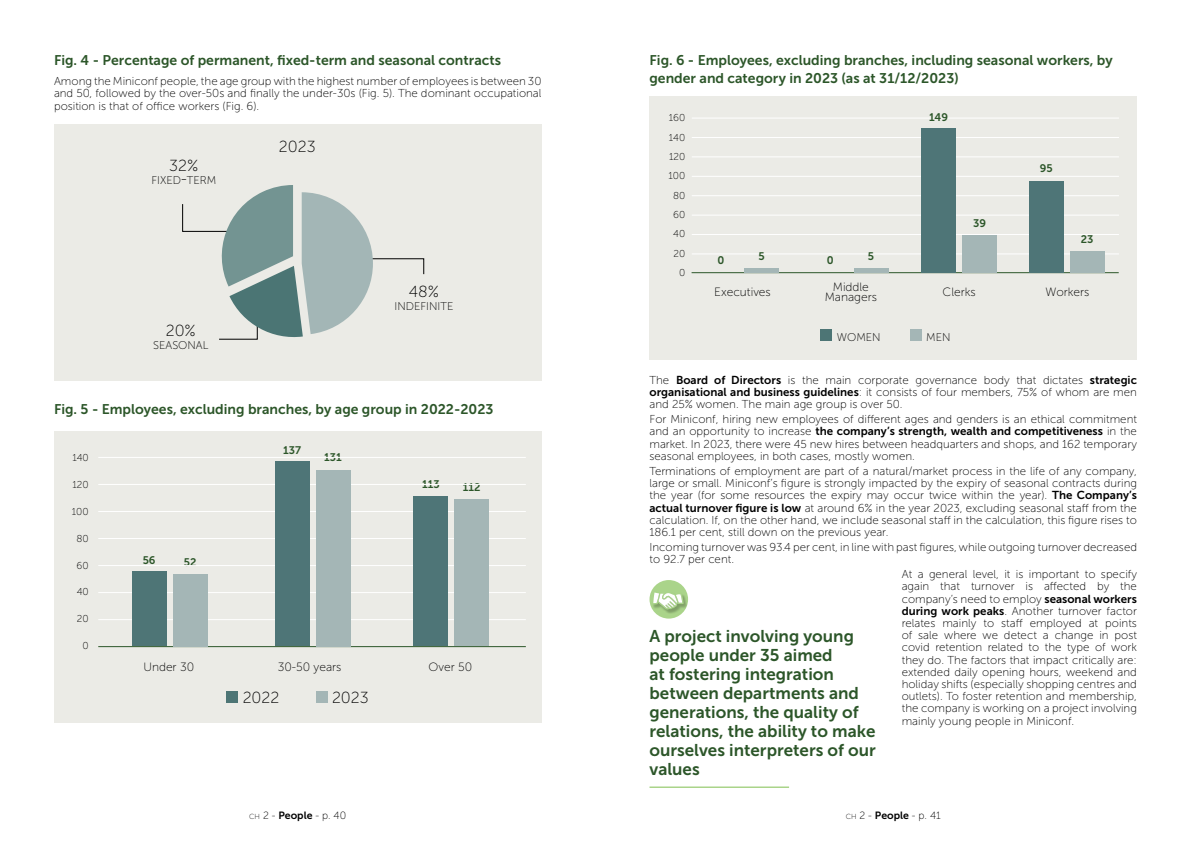
<style>
.page{position:relative;width:1191px;height:842px;background:#fff}
.page>*{position:absolute;margin:0;border:0;box-sizing:border-box;transform-origin:0 0}
.TIT_3_-_Corpo_17{font:17px/19px "Museo Sans 700";color:#2c5629}
.GRAFICI{font:16px "Museo Sans 100";color:#000}
.TITOLETTO_TABELLA_-_Corpo_14{font:14px/18px "Museo Sans 700";color:#2c5629}
.GRAFICI-2{font:12px/10px "Museo Sans 100";color:#000;text-align:center}
.TESTO_11_5{font:11.5px/12.2px "Museo Sans 100";color:#000;text-align:justify}
.GRAFICI-3{font:11.2px "Museo Sans 100";color:#000}
.TIT_3_-_Corpo_17-2{font:11px "Museo Sans 700";color:#2c5629}
.t1{font:10.5px "Museo Sans 100";color:#000}
.GRAFICI-4{font:10px "Museo Sans 100";color:#000}
.s1{font-size:16px}
.s2{font-family:"Museo Sans 700"}
.s3{font-size:7.3px}
.s4{font-style:inherit}
</style>
<div class="page">
<hr style="left:649px;top:786px;width:140px;height:2px;background:#aad48a">
<div style="left:649px;top:580px;width:39px;height:39px;background:#aad48a;border-radius:50%"></div>
<div style="left:652px;top:591px;width:35px;height:22px;background:#000;opacity:.25"></div>
<svg style="left:652px;top:591px;width:31px;height:18px"></svg>
<div style="left:54px;top:431px;width:487px;height:292px;background:#ebebe6"></div>
<div style="left:226px;top:692px;width:12px;height:11px;background:#4d7575"></div>
<div style="left:316px;top:692px;width:11px;height:11px;background:#a4b6b6"></div>
<hr style="left:98px;top:646px;width:428px;height:1px;background:#2c5629">
<hr style="left:98px;top:619px;width:428px;height:1px;background:#fff">
<hr style="left:98px;top:457px;width:428px;height:1px;background:#fff">
<hr style="left:98px;top:484px;width:428px;height:1px;background:#fff">
<hr style="left:98px;top:511px;width:428px;height:1px;background:#fff">
<hr style="left:98px;top:538px;width:428px;height:1px;background:#fff">
<hr style="left:98px;top:565px;width:428px;height:1px;background:#fff">
<hr style="left:98px;top:592px;width:428px;height:1px;background:#fff">
<div style="left:132px;top:571px;width:34px;height:75px;background:#4e7576"></div>
<div style="left:173px;top:574px;width:34px;height:72px;background:#a4b6b6"></div>
<div style="left:275px;top:461px;width:34px;height:185px;background:#4e7577"></div>
<div style="left:316px;top:470px;width:34px;height:176px;background:#a4b6b6"></div>
<div style="left:414px;top:497px;width:34px;height:149px;background:#4e7577"></div>
<div style="left:455px;top:499px;width:34px;height:147px;background:#a4b6b6"></div>
<div style="left:649px;top:97px;width:488px;height:263px;background:#ebebe6"></div>
<div style="left:820px;top:329px;width:12px;height:12px;background:#4d7575"></div>
<div style="left:910px;top:329px;width:11px;height:12px;background:#a4b6b6"></div>
<hr style="left:691px;top:272px;width:427px;height:1px;background:#2c5629">
<hr style="left:692px;top:118px;width:427px;height:1px;background:#fff">
<hr style="left:692px;top:137px;width:427px;height:1px;background:#fff">
<hr style="left:692px;top:176px;width:427px;height:1px;background:#fff">
<hr style="left:692px;top:195px;width:427px;height:1px;background:#fff">
<hr style="left:692px;top:215px;width:427px;height:1px;background:#fff">
<hr style="left:692px;top:254px;width:427px;height:1px;background:#fff">
<hr style="left:692px;top:157px;width:427px;height:1px;background:#fff">
<hr style="left:692px;top:234px;width:427px;height:1px;background:#fff">
<div style="left:744px;top:268px;width:34px;height:5px;background:#a4b6b6"></div>
<div style="left:921px;top:129px;width:34px;height:144px;background:#4e7577"></div>
<div style="left:962px;top:236px;width:34px;height:37px;background:#a4b6b6"></div>
<div style="left:1029px;top:181px;width:34px;height:92px;background:#4e7577"></div>
<div style="left:1070px;top:251px;width:34px;height:22px;background:#a4b6b6"></div>
<div style="left:854px;top:268px;width:34px;height:5px;background:#a4b6b6"></div>
<div style="left:54px;top:125px;width:487px;height:256px;background:#ebebe6"></div>
<svg style="left:182px;top:185px;width:242px;height:155px"></svg>
<p class="TITOLETTO_TABELLA_-_Corpo_14" style="left:54px;top:51px;width:448px">Fig. 4 - Percentage of permanent, fixed-term and seasonal contracts</p>
<p class="TESTO_11_5" style="left:54px;top:75px;width:489px">Among the Miniconf people, the age group with the highest number of employees is between 30 and 50, followed by the over-50s and finally the under-30s (Fig. 5). The dominant occupational position is that of office workers (Fig. 6).</p>
<p class="GRAFICI" style="left:169px;top:157px;width:31px">32%</p>
<p class="GRAFICI-3" style="left:151px;top:174px;width:66px">FIXED<span class="s1">-</span>TERM</p>
<p class="GRAFICI" style="left:166px;top:322px;width:32px">20%</p>
<p class="GRAFICI-3" style="left:153px;top:339px;width:57px">SEASONAL</p>
<p class="GRAFICI" style="left:279px;top:138px;width:38px">2023</p>
<p class="GRAFICI" style="left:409px;top:283px;width:32px">48%</p>
<p class="GRAFICI-3" style="left:394px;top:300px;width:60px">INDEFINITE</p>
<p class="TITOLETTO_TABELLA_-_Corpo_14" style="left:54px;top:400px;width:441px">Fig. 5 - Employees, excluding branches, by age group in 2022-2023</p>
<p class="GRAFICI-4" style="left:72px;top:452px;width:18px">140</p>
<p class="GRAFICI-4" style="left:73px;top:479px;width:18px">120</p>
<p class="GRAFICI-4" style="left:72px;top:506px;width:18px">100</p>
<p class="GRAFICI-4" style="left:77px;top:533px;width:14px">80</p>
<p class="GRAFICI-4" style="left:77px;top:560px;width:14px">60</p>
<p class="GRAFICI-4" style="left:77px;top:587px;width:14px">40</p>
<p class="GRAFICI-4" style="left:77px;top:613px;width:13px">20</p>
<p class="GRAFICI-4" style="left:83px;top:640px;width:8px">0</p>
<p class="TIT_3_-_Corpo_17-2" style="left:143px;top:554px;width:14px">56</p>
<p class="TIT_3_-_Corpo_17-2" style="left:184px;top:556px;width:14px">52</p>
<p class="TIT_3_-_Corpo_17-2" style="left:283px;top:444px;width:19px">137</p>
<p class="TIT_3_-_Corpo_17-2" style="left:324px;top:451px;width:19px">131</p>
<p class="TIT_3_-_Corpo_17-2" style="left:422px;top:478px;width:19px">113</p>
<p class="TIT_3_-_Corpo_17-2" style="left:463px;top:481px;width:19px">112</p>
<p class="GRAFICI-2" style="left:143px;top:662px;width:52px">Under 30</p>
<p class="GRAFICI-2" style="left:278px;top:662px;width:65px">30-50 years</p>
<p class="GRAFICI-2" style="left:428px;top:662px;width:45px">Over 50</p>
<p class="GRAFICI" style="left:243px;top:689px;width:38px">2022</p>
<p class="GRAFICI" style="left:332px;top:689px;width:38px">2023</p>
<p class="TITOLETTO_TABELLA_-_Corpo_14" style="left:649px;top:51px;width:465px">Fig. 6 - Employees, excluding branches, including seasonal workers, by gender and category in 2023 (as at 31/12/2023)</p>
<p class="GRAFICI-4" style="left:668px;top:113px;width:18px">160</p>
<p class="GRAFICI-4" style="left:669px;top:132px;width:18px">140</p>
<p class="GRAFICI-4" style="left:669px;top:151px;width:18px">120</p>
<p class="GRAFICI-4" style="left:668px;top:171px;width:18px">100</p>
<p class="GRAFICI-4" style="left:673px;top:190px;width:14px">80</p>
<p class="GRAFICI-4" style="left:673px;top:209px;width:14px">60</p>
<p class="GRAFICI-4" style="left:673px;top:229px;width:14px">40</p>
<p class="GRAFICI-4" style="left:673px;top:248px;width:13px">20</p>
<p class="GRAFICI-4" style="left:679px;top:267px;width:8px">0</p>
<p class="TIT_3_-_Corpo_17-2" style="left:717px;top:254px;width:8px">0</p>
<p class="TIT_3_-_Corpo_17-2" style="left:758px;top:250px;width:8px">5</p>
<p class="GRAFICI-2" style="left:714px;top:287px;width:58px">Executives</p>
<p class="TIT_3_-_Corpo_17-2" style="left:826px;top:254px;width:8px">0</p>
<p class="TIT_3_-_Corpo_17-2" style="left:868px;top:250px;width:8px">5</p>
<p class="TIT_3_-_Corpo_17-2" style="left:929px;top:111px;width:20px">149</p>
<p class="TIT_3_-_Corpo_17-2" style="left:973px;top:217px;width:14px">39</p>
<p class="TIT_3_-_Corpo_17-2" style="left:1040px;top:162px;width:14px">95</p>
<p class="TIT_3_-_Corpo_17-2" style="left:1081px;top:233px;width:14px">23</p>
<p class="GRAFICI-2" style="left:824px;top:282px;width:54px">Middle<br>Managers</p>
<p class="GRAFICI-2" style="left:942px;top:287px;width:35px">Clerks</p>
<p class="GRAFICI-2" style="left:1045px;top:287px;width:45px">Workers</p>
<p class="GRAFICI-3" style="left:837px;top:331px;width:45px">WOMEN</p>
<p class="GRAFICI-3" style="left:926px;top:331px;width:26px">MEN</p>
<p class="TESTO_11_5" style="left:649px;top:374px;width:489px">The <span class="s2">Board of Directors</span> is the main corporate governance body that dictates <span class="s2">strategic organisational and business guidelines</span>: it consists of four members, 75% of whom are men and 25% women. The main age group is over 50.</p>
<p class="TESTO_11_5" style="left:649px;top:413px;width:489px">For Miniconf, hiring new employees of different ages and genders is an ethical commitment and an opportunity to increase <span class="s2">the company’s strength, wealth and competitiveness</span> in the market. In 2023, there were 45 new hires between headquarters and shops, and 162 temporary seasonal employees, in both cases, mostly women.</p>
<p class="TESTO_11_5" style="left:649px;top:465px;width:489px">Terminations of employment are part of a natural/market process in the life of any company, large or small. Miniconf’s figure is strongly impacted by the expiry of seasonal contracts during the year (for some resources the expiry may occur twice within the year). <span class="s2">The Company’s actual turnover figure is low</span> at around 6% in the year 2023, excluding seasonal staff from the calculation. If, on the other hand, we include seasonal staff in the calculation, this figure rises to 186.1 per cent, still down on the previous year.</p>
<p class="TESTO_11_5" style="left:649px;top:541px;width:489px">Incoming turnover was 93.4 per cent, in line with past figures, while outgoing turnover decreased to 92.7 per cent.</p>
<p class="TESTO_11_5" style="left:901px;top:568px;width:237px">At a general level, it is important to specify again that turnover is affected by the company’s need to employ <span class="s2">seasonal workers during work peaks</span>. Another turnover factor relates mainly to staff employed at points of sale where we detect a change in post covid retention related to the type of work they do. The factors that impact critically are: extended daily opening hours, weekend and holiday shifts (especially shopping centres and outlets). To foster retention and membership, the company is working on a project involving mainly young people in Miniconf.</p>
<p class="TIT_3_-_Corpo_17" style="left:649px;top:627px;width:228px">A project involving young people under 35 aimed<br>at fostering integration between departments and generations, the quality of relations, the ability to make ourselves interpreters of our values</p>
<p class="t1" style="left:249px;top:810px;width:98px"><span class="s3">CH</span> <span class="s4">2</span> - <span class="s2">People</span> - p. 40</p>
<p class="t1" style="left:845px;top:810px;width:97px"><span class="s3">CH</span> <span class="s4">2</span> - <span class="s2">People</span> - p. 41</p>
</div>
